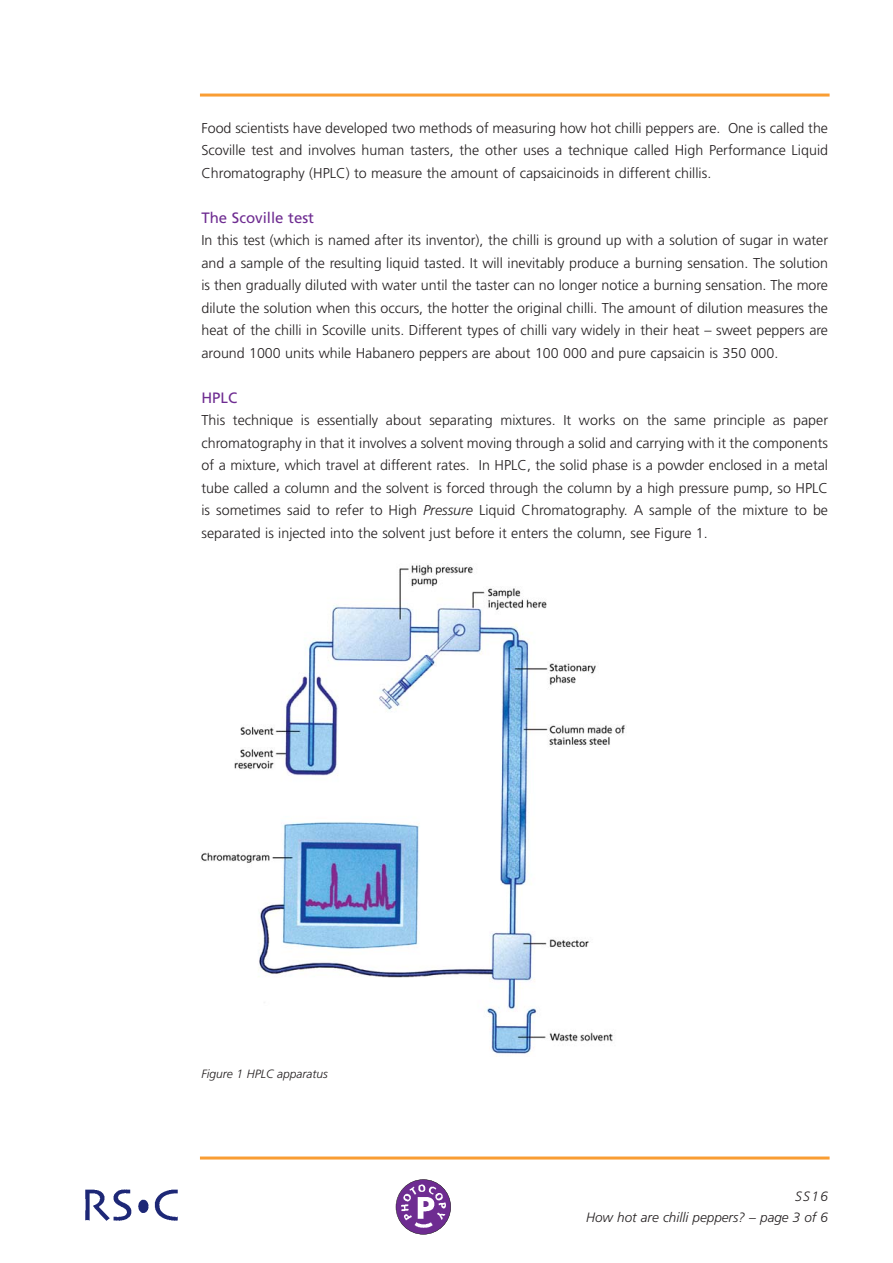
<style>
.page{position:relative;width:893px;height:1263px;background:#fff}
.page>*{position:absolute;margin:0;border:0;box-sizing:border-box;transform-origin:0 0}
.t1{font:15px "Frutiger";color:#6e2c91}
.t2{font:300 14.25px/22.5px "Frutiger";color:#231f20;text-align:justify}
.t3{font:italic 300 13.5px/21px "Frutiger";color:#231f20;text-align:right}
.t4{font:italic 300 12px "Frutiger";color:#231f20}
.s1{font-style:italic}
</style>
<div class="page">
<img style="left:396px;top:1180px;width:55px;height:54px;border-radius:50%">
<div style="left:395px;top:1179px;width:56px;height:56px;border:1px solid #231f20;border-radius:50%"></div>
<hr style="left:200px;top:1157px;width:629px;height:3px;background:#f99d33">
<hr style="left:200px;top:94px;width:629px;height:3px;background:#f99d33">
<img style="left:85px;top:1189px;width:93px;height:32px">
<img style="left:201px;top:565px;width:424px;height:492px">
<p class="t2" style="left:201px;top:118px;width:628px">Food scientists have developed two methods of measuring how hot chilli peppers are. One is called the Scoville test and involves human tasters, the other uses a technique called High Performance Liquid Chromatography (HPLC) to measure the amount of capsaicinoids in different chillis.</p>
<p class="t1" style="left:201px;top:211px;width:114px">The Scoville test</p>
<p class="t2" style="left:201px;top:230px;width:628px">In this test (which is named after its inventor), the chilli is ground up with a solution of sugar in water and a sample of the resulting liquid tasted. It will inevitably produce a burning sensation. The solution is then gradually diluted with water until the taster can no longer notice a burning sensation. The more dilute the solution when this occurs, the hotter the original chilli. The amount of dilution measures the heat of the chilli in Scoville units. Different types of chilli vary widely in their heat – sweet peppers are around 1000 units while Habanero peppers are about 100 000 and pure capsaicin is 350 000.</p>
<p class="t1" style="left:201px;top:391px;width:37px">HPLC</p>
<p class="t2" style="left:201px;top:410px;width:628px">This technique is essentially about separating mixtures. It works on the same principle as paper chromatography in that it involves a solvent moving through a solid and carrying with it the components of a mixture, which travel at different rates. In HPLC, the solid phase is a powder enclosed in a metal tube called a column and the solvent is forced through the column by a high pressure pump, so HPLC is sometimes said to refer to High <span class="s1">Pressure</span> Liquid Chromatography. A sample of the mixture to be separated is injected into the solvent just before it enters the column, see Figure 1.</p>
<p class="t4" style="left:201px;top:1069px;width:128px">Figure 1 HPLC apparatus</p>
<p class="t3" style="left:586px;top:1187px;width:243px">SS16<br>How hot are chilli peppers? – page 3 of 6</p>
</div>
